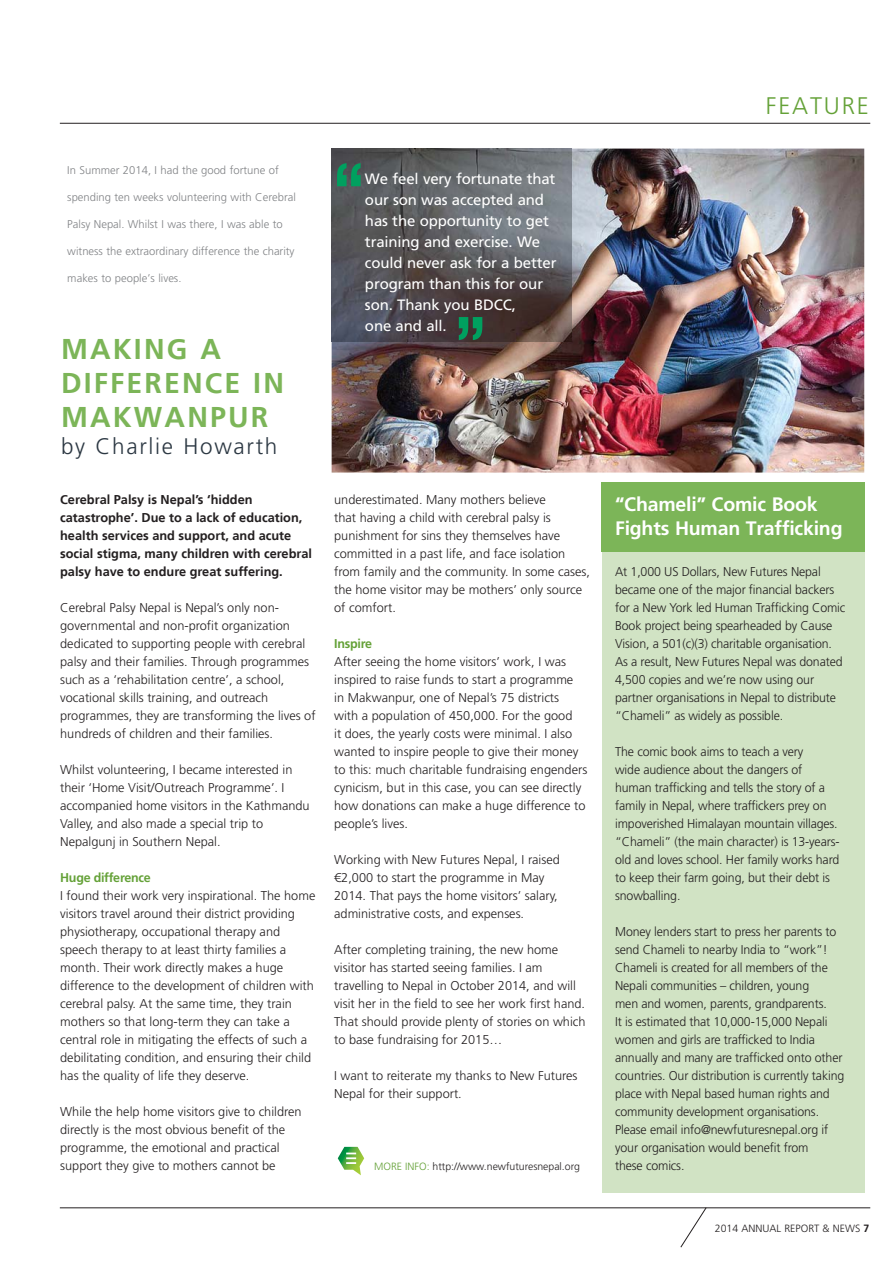
<style>
.page{position:relative;width:893px;height:1263px;background:#fff}
.page>*{position:absolute;margin:0;border:0;box-sizing:border-box;transform-origin:0 0}
.t1{font:700 condensed 72px "Helvetica Neue";color:#00a05f}
.t2{font:700 28.5px/34.2px "Frutiger LT";letter-spacing:.075em;color:#7cb558}
.t3{font:300 24px "Frutiger LT Std";letter-spacing:.075em;color:#64a137}
.t4{font:300 22.5px "Frutiger LT Std";letter-spacing:.075em;color:#2c3843}
.t5{font:700 19.5px/24px "Frutiger LT Std";letter-spacing:-.01em;color:#fff}
.t6{font:15px/21px "Frutiger LT Std";letter-spacing:-.01em;color:#fff}
.t7{font:300 12.75px/18px "Frutiger LT Std";color:#231f20}
.t8{font:700 12.75px/18px "Frutiger LT";color:#231f20}
.t9{font:700 12.75px "Frutiger LT Std";letter-spacing:-.02em;color:#64a137}
.t10{font:300 11.25px "Frutiger LT Std";color:#808285}
.t11{font:300 10.5px "Frutiger LT Std";color:#231f20}
.s1{color:#64a137}
.s2{font-family:"Frutiger LT";font-weight:700}
</style>
<div class="page">
<hr style="left:60px;top:1207px;width:810px;height:1px;background:#231f20">
<svg style="left:679px;top:1207px;width:28px;height:41px"></svg>
<hr style="left:60px;top:123px;width:810px;height:1px;background:#231f20">
<img style="left:331px;top:149px;width:533px;height:324px">
<svg style="left:338px;top:1147px;width:26px;height:28px"></svg>
<div style="left:602px;top:484px;width:262px;height:709px;background:#d1e3c4"></div>
<div style="left:601px;top:482px;width:263px;height:70px;background:#7cb558"></div>
<img style="left:331px;top:149px;width:241px;height:193px">
<p class="t10" style="left:67px;top:165px;width:213px">In Summer 2014, I had the good fortune of</p>
<p class="t10" style="left:67px;top:192px;width:230px">spending ten weeks volunteering with Cerebral</p>
<p class="t10" style="left:67px;top:219px;width:217px">Palsy Nepal. Whilst I was there, I was able to</p>
<p class="t10" style="left:67px;top:246px;width:229px">witness the extraordinary difference the charity</p>
<p class="t10" style="left:67px;top:273px;width:116px">makes to people’s lives.</p>
<h2 class="t2" style="left:61px;top:332px;width:224px">MAKING A<br>DIFFERENCE IN<br>MAKWANPUR</h2>
<h3 class="t4" style="left:61px;top:436px;width:218px">by Charlie Howarth</h3>
<p class="t8" style="left:60px;top:491px;width:253px">Cerebral Palsy is Nepal’s ‘hidden catastrophe’. Due to a lack of education, health services and support, and acute social stigma, many children with cerebral palsy have to endure great suffering.</p>
<p class="t7" style="left:60px;top:599px;width:257px">Cerebral Palsy Nepal is Nepal’s only non&shy;governmental and non-profit organization dedicated to supporting people with cerebral palsy and their families. Through programmes such as a ‘rehabilitation centre’, a school, vocational skills training, and outreach programmes, they are transforming the lives of hundreds of children and their families.</p>
<p class="t7" style="left:60px;top:761px;width:251px">Whilst volunteering, I became interested in their ‘Home Visit/Outreach Programme’. I accompanied home visitors in the Kathmandu Valley, and also made a special trip to Nepalgunj in Southern Nepal.</p>
<p class="t9" style="left:60px;top:871px;width:92px">Huge difference</p>
<p class="t7" style="left:60px;top:887px;width:257px">I found their work very inspirational. The home visitors travel around their district providing physiotherapy, occupational therapy and speech therapy to at least thirty families a month. Their work directly makes a huge difference to the development of children with cerebral palsy. At the same time, they train mothers so that long-term they can take a central role in mitigating the effects of such a debilitating condition, and ensuring their child has the quality of life they deserve.</p>
<p class="t7" style="left:60px;top:1103px;width:243px">While the help home visitors give to children directly is the most obvious benefit of the programme, the emotional and practical support they give to mothers cannot be</p>
<h1 class="t1" style="left:332px;top:145px;width:35px">“</h1>
<p class="t6" style="left:365px;top:169px;width:193px">We feel very fortunate that our son was accepted and has the opportunity to get training and exercise. We could never ask for a better program than this for our son. Thank you BDCC,<br>one and all.</p>
<h1 class="t1" style="left:454px;top:299px;width:35px">”</h1>
<p class="t7" style="left:334px;top:491px;width:257px">underestimated. Many mothers believe<br>that having a child with cerebral palsy is punishment for sins they themselves have committed in a past life, and face isolation from family and the community. In some cases, the home visitor may be mothers’ only source of comfort.</p>
<p class="t9" style="left:334px;top:637px;width:39px">Inspire</p>
<p class="t7" style="left:334px;top:653px;width:254px">After seeing the home visitors’ work, I was inspired to raise funds to start a programme<br>in Makwanpur, one of Nepal’s 75 districts<br>with a population of 450,000. For the good<br>it does, the yearly costs were minimal. I also wanted to inspire people to give their money to this: much charitable fundraising engenders cynicism, but in this case, you can see directly how donations can make a huge difference to people’s lives.</p>
<p class="t7" style="left:334px;top:851px;width:227px">Working with New Futures Nepal, I raised €2,000 to start the programme in May 2014. That pays the home visitors’ salary, administrative costs, and expenses.</p>
<p class="t7" style="left:334px;top:941px;width:253px">After completing training, the new home visitor has started seeing families. I am travelling to Nepal in October 2014, and will visit her in the field to see her work first hand.<br>That should provide plenty of stories on which to base fundraising for 2015…</p>
<p class="t7" style="left:334px;top:1067px;width:245px">I want to reiterate my thanks to New Futures<br>Nepal for their support.</p>
<p class="t11" style="left:374px;top:1161px;width:207px"><span class="s1">MORE INFO:</span> http://www.newfuturesnepal.org</p>
<h3 class="t3" style="left:766px;top:94px;width:104px">FEATURE</h3>
<h3 class="t5" style="left:615px;top:493px;width:229px">“Chameli” Comic Book<br>Fights Human Trafficking</h3>
<p class="t7" style="left:615px;top:563px;width:232px">At 1,000 US Dollars, New Futures Nepal became one of the major financial backers for a New York led Human Trafficking Comic Book project being spearheaded by Cause Vision, a 501(c)(3) charitable organisation.<br>As a result, New Futures Nepal was donated 4,500 copies and we’re now using our partner organisations in Nepal to distribute “Chameli” as widely as possible.</p>
<p class="t7" style="left:615px;top:743px;width:226px">The comic book aims to teach a very<br>wide audience about the dangers of human trafficking and tells the story of a family in Nepal, where traffickers prey on impoverished Himalayan mountain villages. “Chameli” (the main character) is 13-years&shy;old and loves school. Her family works hard to keep their farm going, but their debt is snowballing.</p>
<p class="t7" style="left:615px;top:923px;width:231px">Money lenders start to press her parents to send Chameli to nearby India to “work”!<br>Chameli is created for all members of the Nepali communities – children, young<br>men and women, parents, grandparents.<br>It is estimated that 10,000-15,000 Nepali women and girls are trafficked to India annually and many are trafficked onto other countries. Our distribution is currently taking place with Nepal based human rights and community development organisations.<br>Please email info@newfuturesnepal.org if your organisation would benefit from<br>these comics.</p>
<p class="t11" style="left:715px;top:1223px;width:156px">2014 ANNUAL REPORT &amp; NEWS <span class="s2">7</span></p>
</div>
